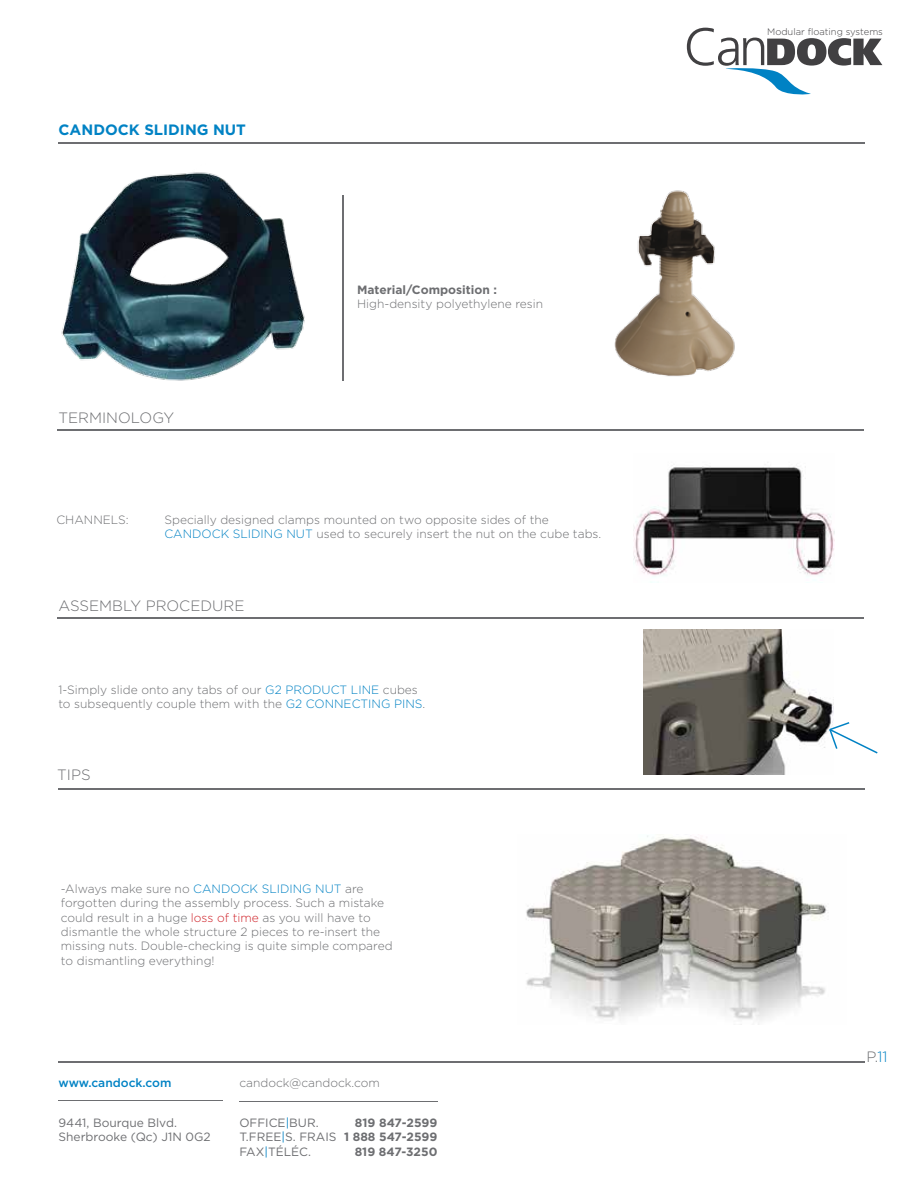
<style>
.page{position:relative;width:918px;height:1188px;background:#fff}
.page>*{position:absolute;margin:0;border:0;box-sizing:border-box;transform-origin:0 0}
.t1{font:300 15px "Gotham HTF";color:#6d6e71}
.t2{font:700 15px "Gotham HTF";color:#0082c4}
.t3{font:300 12px/14.4px "Gotham HTF";color:#6d6e71}
.t4{font:12px/14.4px "Gotham HTF";color:#6d6e71}
.t5{font:700 12px/14.4px "Gotham HTF";color:#6d6e71;text-align:right}
.t6{font:500 12px "Gotham HTF";color:#0082c4}
.t7{font:300 9.45px "Gotham HTF";color:#414042}
.s1{color:#0082c4}
.s2{color:#cf2027}
</style>
<div class="page">
<svg style="left:687px;top:28px;width:195px;height:67px"></svg>
<hr style="left:59px;top:1061px;width:806px;height:2px;background:#6d6e71">
<hr style="left:59px;top:1100px;width:164px;height:1px;background:#6d6e71">
<hr style="left:239px;top:1101px;width:198px;height:1px;background:#6d6e71">
<hr style="left:59px;top:142px;width:806px;height:1px;background:#6d6e71">
<hr style="left:57px;top:429px;width:807px;height:2px;background:#6d6e71">
<hr style="left:57px;top:617px;width:807px;height:1px;background:#6d6e71">
<hr style="left:58px;top:788px;width:807px;height:2px;background:#6d6e71">
<img style="left:526px;top:835px;width:303px;height:186px">
<img style="left:614px;top:190px;width:121px;height:187px">
<img style="left:633px;top:462px;width:202px;height:114px">
<img style="left:644px;top:629px;width:190px;height:146px">
<svg style="left:828px;top:721px;width:50px;height:34px"></svg>
<img style="left:58px;top:142px;width:334px;height:239px">
<p class="t2" style="left:59px;top:121px;width:189px">CANDOCK SLIDING NUT</p>
<p class="t1" style="left:59px;top:409px;width:117px">TERMINOLOGY</p>
<p class="t5" style="left:357px;top:282px;width:141px">Material/Composition :</p>
<p class="t3" style="left:357px;top:296px;width:188px">High-density polyethylene resin</p>
<p class="t3" style="left:56px;top:512px;width:74px">CHANNELS:</p>
<p class="t3" style="left:164px;top:512px;width:438px">Specially designed clamps mounted on two opposite sides of the<br><span class="s1">CANDOCK SLIDING NUT</span> used to securely insert the nut on the cube tabs.</p>
<p class="t1" style="left:59px;top:597px;width:187px">ASSEMBLY PROCEDURE</p>
<p class="t3" style="left:58px;top:682px;width:368px">1-Simply slide onto any tabs of our <span class="s1">G2 PRODUCT LINE</span> cubes to subsequently couple them with the <span class="s1">G2 CONNECTING PINS</span>.</p>
<p class="t1" style="left:57px;top:767px;width:35px">TIPS</p>
<p class="t3" style="left:61px;top:881px;width:333px">-Always make sure no <span class="s1">CANDOCK SLIDING NUT</span> are forgotten during the assembly process. Such a mistake could result in a huge <span class="s2">loss of time</span> as you will have to dismantle the whole structure 2 pieces to re-insert the missing nuts. Double-checking is quite simple compared to dismantling everything!</p>
<p class="t6" style="left:59px;top:1076px;width:114px">www.candock.com</p>
<p class="t3" style="left:239px;top:1075px;width:142px">candock@candock.com</p>
<p class="t4" style="left:59px;top:1115px;width:154px">9441, Bourque Blvd.<br>Sherbrooke (Qc) J1N 0G2</p>
<p class="t4" style="left:239px;top:1115px;width:99px">OFFICE<span class="s1">|</span>BUR.<br>T.FREE<span class="s1">|</span>S. FRAIS<br>FAX<span class="s1">|</span>TÉLÉC.</p>
<p class="t5" style="left:344px;top:1115px;width:95px">819 847-2599<br>1 888 547-2599<br>819 847-3250</p>
<p class="t7" style="left:767px;top:27px;width:117px">Modular floating systems</p>
<p class="t1" style="left:866px;top:1048px;width:23px">P.<span class="s1">11</span></p>
</div>
